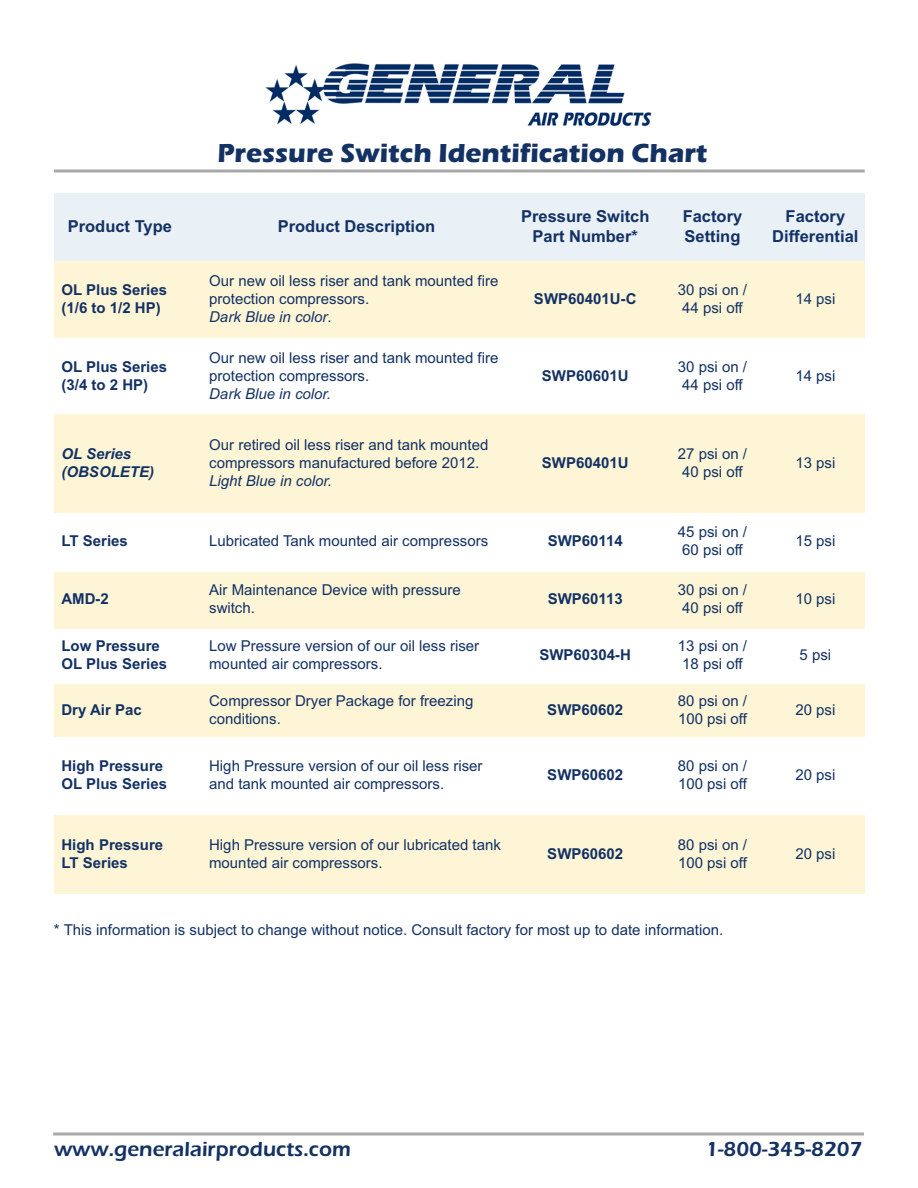
<style>
.page{position:relative;width:918px;height:1188px;background:#fff}
.page>*{position:absolute;margin:0;border:0;box-sizing:border-box;transform-origin:0 0}
.t1{font:700 27px "Eras ITC";color:#133163}
.t2{font:600 21px "Eras ITC";color:#133163}
.t3{font:700 16.5px/19.8px "Arial";color:#133163;text-align:center}
.t4{font:15px/18px "Arial";color:#133163}
.t5{font:700 15px/18px "Arial";color:#133163}
.t6{font:italic 15px "Arial";color:#133163}
.t7{font:italic 700 15px/18px "Arial";color:#133163}
.s1{font-style:italic}
</style>
<div class="page">
<img style="left:265px;top:63px;width:387px;height:64px">
<hr style="left:54px;top:170px;width:811px;height:2px;background:#a9a8a9">
<svg style="left:53px;top:1132px;width:811px;height:4px;background:#bebdbe"></svg>
<div style="left:54px;top:194px;width:148px;height:67px;background:#e9f1f7"></div>
<div style="left:202px;top:194px;width:309px;height:67px;background:#e9f1f7"></div>
<div style="left:511px;top:194px;width:148px;height:67px;background:#e9f1f7"></div>
<div style="left:659px;top:194px;width:107px;height:67px;background:#e9f1f7"></div>
<div style="left:766px;top:194px;width:99px;height:67px;background:#e9f1f7"></div>
<div style="left:54px;top:261px;width:148px;height:78px;background:#fdf5d6"></div>
<div style="left:202px;top:261px;width:309px;height:78px;background:#fdf5d6"></div>
<div style="left:511px;top:261px;width:148px;height:78px;background:#fdf5d6"></div>
<div style="left:659px;top:261px;width:107px;height:78px;background:#fdf5d6"></div>
<div style="left:766px;top:261px;width:99px;height:78px;background:#fdf5d6"></div>
<div style="left:54px;top:415px;width:148px;height:98px;background:#fdf5d6"></div>
<div style="left:202px;top:415px;width:309px;height:98px;background:#fdf5d6"></div>
<div style="left:511px;top:415px;width:148px;height:98px;background:#fdf5d6"></div>
<div style="left:659px;top:415px;width:107px;height:98px;background:#fdf5d6"></div>
<div style="left:766px;top:415px;width:99px;height:98px;background:#fdf5d6"></div>
<div style="left:54px;top:572px;width:148px;height:57px;background:#fdf5d6"></div>
<div style="left:202px;top:572px;width:309px;height:57px;background:#fdf5d6"></div>
<div style="left:511px;top:572px;width:148px;height:57px;background:#fdf5d6"></div>
<div style="left:659px;top:572px;width:107px;height:57px;background:#fdf5d6"></div>
<div style="left:766px;top:572px;width:99px;height:57px;background:#fdf5d6"></div>
<div style="left:54px;top:684px;width:148px;height:53px;background:#fdf5d6"></div>
<div style="left:202px;top:684px;width:309px;height:53px;background:#fdf5d6"></div>
<div style="left:511px;top:684px;width:148px;height:53px;background:#fdf5d6"></div>
<div style="left:659px;top:684px;width:107px;height:53px;background:#fdf5d6"></div>
<div style="left:766px;top:684px;width:99px;height:53px;background:#fdf5d6"></div>
<div style="left:54px;top:815px;width:148px;height:79px;background:#fdf5d6"></div>
<div style="left:202px;top:815px;width:309px;height:79px;background:#fdf5d6"></div>
<div style="left:511px;top:815px;width:148px;height:79px;background:#fdf5d6"></div>
<div style="left:659px;top:815px;width:107px;height:79px;background:#fdf5d6"></div>
<div style="left:766px;top:815px;width:99px;height:79px;background:#fdf5d6"></div>
<h1 class="t1" style="left:217px;top:137px;width:492px">Pressure Switch Identification Chart</h1>
<p class="t3" style="left:68px;top:216px;width:106px">Product Type</p>
<p class="t3" style="left:278px;top:216px;width:159px">Product Description</p>
<p class="t3" style="left:521px;top:206px;width:130px">Pressure Switch<br>Part Number*</p>
<p class="t3" style="left:683px;top:206px;width:61px;text-align:left">Factory<br>Setting</p>
<p class="t3" style="left:772px;top:206px;width:88px">Factory<br>Differential</p>
<p class="t5" style="left:62px;top:281px;width:107px">OL Plus Series (1/6 to 1/2 HP)</p>
<p class="t4" style="left:209px;top:272px;width:291px">Our new oil less riser and tank mounted fire protection compressors.<br><span class="s1">Dark Blue in color</span>.</p>
<p class="t5" style="left:534px;top:290px;width:104px">SWP60401U-C</p>
<p class="t4" style="left:678px;top:281px;width:71px">30 psi on /<br>44 psi off</p>
<p class="t4" style="left:795px;top:290px;width:42px">14 psi</p>
<p class="t5" style="left:62px;top:357px;width:107px">OL Plus Series (3/4 to 2 HP)</p>
<p class="t4" style="left:209px;top:348px;width:291px">Our new oil less riser and tank mounted fire protection compressors.</p>
<p class="t6" style="left:209px;top:385px;width:123px">Dark Blue in color.</p>
<p class="t7" style="left:62px;top:445px;width:94px">OL Series (OBSOLETE)</p>
<p class="t4" style="left:209px;top:436px;width:281px">Our retired oil less riser and tank mounted compressors manufactured before 2012.</p>
<p class="t6" style="left:209px;top:472px;width:124px">Light Blue in color.</p>
<p class="t5" style="left:542px;top:366px;width:88px">SWP60601U</p>
<p class="t4" style="left:678px;top:357px;width:71px">30 psi on /<br>44 psi off</p>
<p class="t4" style="left:795px;top:366px;width:42px">14 psi</p>
<p class="t5" style="left:542px;top:454px;width:88px">SWP60401U</p>
<p class="t4" style="left:678px;top:445px;width:71px">27 psi on /<br>40 psi off</p>
<p class="t4" style="left:795px;top:454px;width:42px">13 psi</p>
<p class="t5" style="left:62px;top:532px;width:68px">LT Series</p>
<p class="t4" style="left:209px;top:532px;width:280px">Lubricated Tank mounted air compressors</p>
<p class="t5" style="left:548px;top:532px;width:77px">SWP60114</p>
<p class="t4" style="left:678px;top:523px;width:71px">45 psi on /<br>60 psi off</p>
<p class="t4" style="left:795px;top:532px;width:42px">15 psi</p>
<p class="t5" style="left:62px;top:590px;width:49px">AMD-2</p>
<p class="t4" style="left:209px;top:581px;width:253px">Air Maintenance Device with pressure switch.</p>
<p class="t5" style="left:548px;top:590px;width:77px">SWP60113</p>
<p class="t4" style="left:678px;top:581px;width:71px">30 psi on /<br>40 psi off</p>
<p class="t4" style="left:795px;top:590px;width:42px">10 psi</p>
<p class="t5" style="left:62px;top:637px;width:107px">Low Pressure<br>OL Plus Series</p>
<p class="t4" style="left:209px;top:637px;width:272px">Low Pressure version of our oil less riser mounted air compressors.</p>
<p class="t5" style="left:539px;top:646px;width:93px">SWP60304-H</p>
<p class="t4" style="left:678px;top:637px;width:71px">13 psi on /<br>18 psi off</p>
<p class="t4" style="left:800px;top:646px;width:33px">5 psi</p>
<p class="t5" style="left:62px;top:701px;width:82px">Dry Air Pac</p>
<p class="t4" style="left:209px;top:692px;width:266px">Compressor Dryer Package for freezing conditions.</p>
<p class="t5" style="left:547px;top:701px;width:77px">SWP60602</p>
<p class="t4" style="left:678px;top:692px;width:71px">80 psi on /<br>100 psi off</p>
<p class="t4" style="left:795px;top:701px;width:42px">20 psi</p>
<p class="t5" style="left:62px;top:757px;width:107px">High Pressure<br>OL Plus Series</p>
<p class="t4" style="left:209px;top:757px;width:275px">High Pressure version of our oil less riser and tank mounted air compressors.</p>
<p class="t5" style="left:547px;top:766px;width:77px">SWP60602</p>
<p class="t4" style="left:678px;top:757px;width:71px">80 psi on /<br>100 psi off</p>
<p class="t4" style="left:795px;top:766px;width:42px">20 psi</p>
<p class="t5" style="left:62px;top:836px;width:103px">High Pressure<br>LT Series</p>
<p class="t4" style="left:209px;top:836px;width:293px">High Pressure version of our lubricated tank mounted air compressors.</p>
<p class="t5" style="left:547px;top:845px;width:77px">SWP60602</p>
<p class="t4" style="left:678px;top:836px;width:71px">80 psi on /<br>100 psi off</p>
<p class="t4" style="left:795px;top:845px;width:42px">20 psi</p>
<p class="t4" style="left:54px;top:921px;width:671px">* This information is subject to change without notice. Consult factory for most up to date information.</p>
<h2 class="t2" style="left:54px;top:1136px;width:298px">www.generalairproducts.com</h2>
<h2 class="t2" style="left:705px;top:1136px;width:159px">1-800-345-8207</h2>
</div>
